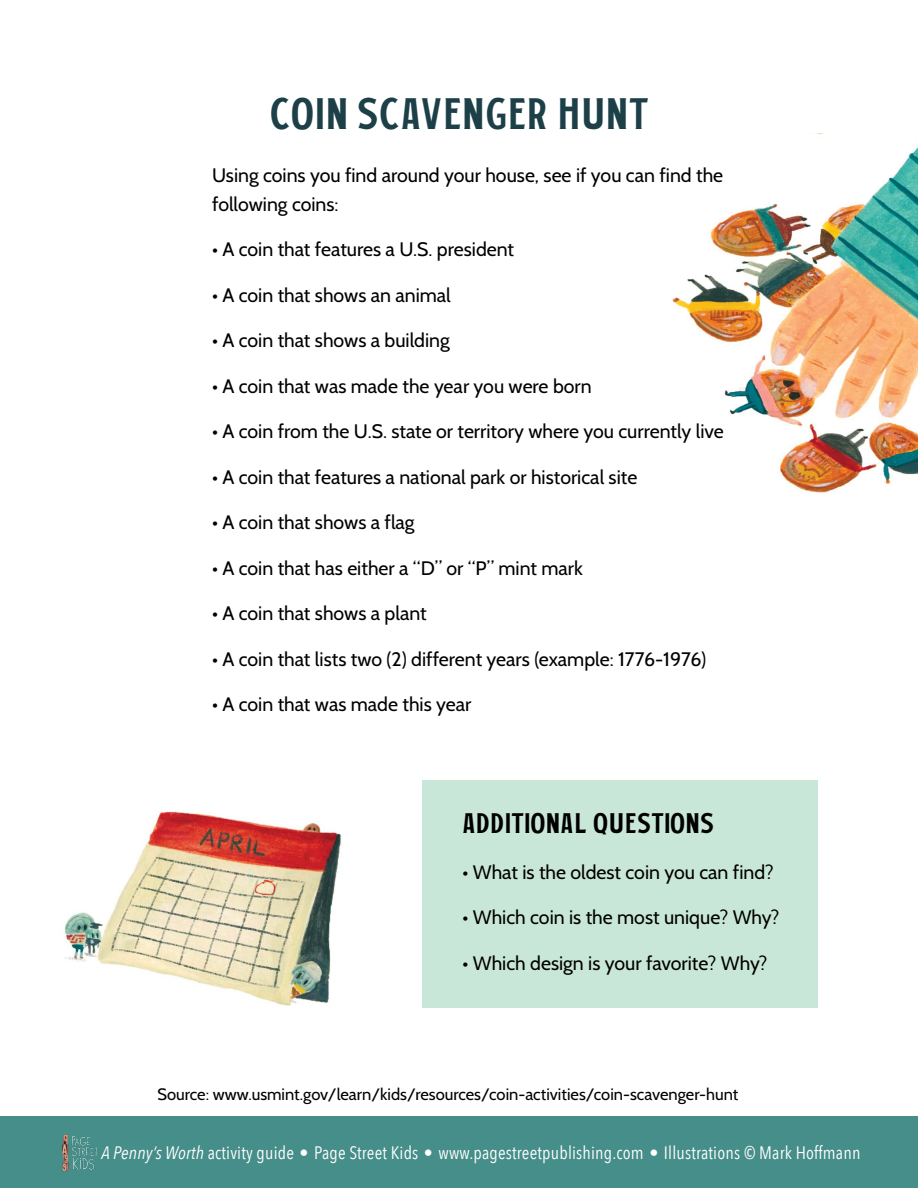
<style>
.page{position:relative;width:918px;height:1188px;background:#fff}
.page>*{position:absolute;margin:0;border:0;box-sizing:border-box;transform-origin:0 0}
.t1{font:42px "Haythem";letter-spacing:.01em;color:#1c3f48}
.t2{font:27px "Haythem";letter-spacing:.02em;color:#000}
.t3{font:19.5px/28.5px "Cabin";color:#000}
.t4{font:18px "Avenir Next Condensed";letter-spacing:.01em;color:#fff}
.t5{font:16.5px "Cabin";color:#000}
.s1{font-style:italic}
</style>
<div class="page">
<div style="left:422px;top:780px;width:396px;height:228px;background:#c9e7d8"></div>
<img style="left:672px;top:147px;width:246px;height:346px">
<img style="left:64px;top:811px;width:277px;height:195px">
<div style="left:0;top:1116px;width:918px;height:72px;background:#468e89"></div>
<img style="left:62px;top:1134px;width:35px;height:38px">
<h1 class="t1" style="left:270px;top:89px;width:380px">COIN SCAVENGER HUNT</h1>
<p class="t3" style="left:212px;top:161px;width:513px">Using coins you find around your house, see if you can find the following coins:</p>
<p class="t3" style="left:212px;top:235px;width:304px">• A coin that features a U.S. president</p>
<p class="t3" style="left:212px;top:280px;width:240px">• A coin that shows an animal</p>
<p class="t3" style="left:212px;top:326px;width:239px">• A coin that shows a building</p>
<p class="t3" style="left:212px;top:371px;width:381px">• A coin that was made the year you were born</p>
<p class="t3" style="left:212px;top:417px;width:513px">• A coin from the U.S. state or territory where you currently live</p>
<p class="t3" style="left:212px;top:462px;width:427px">• A coin that features a national park or historical site</p>
<p class="t3" style="left:212px;top:508px;width:204px">• A coin that shows a flag</p>
<p class="t3" style="left:212px;top:553px;width:372px">• A coin that has either a “D” or “P” mint mark</p>
<p class="t3" style="left:212px;top:599px;width:216px">• A coin that shows a plant</p>
<p class="t3" style="left:212px;top:644px;width:496px">• A coin that lists two (2) different years (example: 1776-1976)</p>
<p class="t3" style="left:212px;top:690px;width:261px">• A coin that was made this year</p>
<h2 class="t2" style="left:462px;top:808px;width:253px">ADDITIONAL QUESTIONS</h2>
<p class="t3" style="left:462px;top:857px;width:313px">• What is the oldest coin you can find?</p>
<p class="t3" style="left:462px;top:903px;width:318px">• Which coin is the most unique? Why?</p>
<p class="t3" style="left:462px;top:948px;width:307px">• Which design is your favorite? Why?</p>
<p class="t5" style="left:157px;top:1084px;width:583px">Source: www.usmint.gov/learn/kids/resources/coin-activities/coin-scavenger-hunt</p>
<p class="t4" style="left:102px;top:1137px;width:760px"><span class="s1">A Penny’s Worth</span> activity guide • Page Street Kids • www.pagestreetpublishing.com • Illustrations © Mark Hoffmann</p>
</div>
